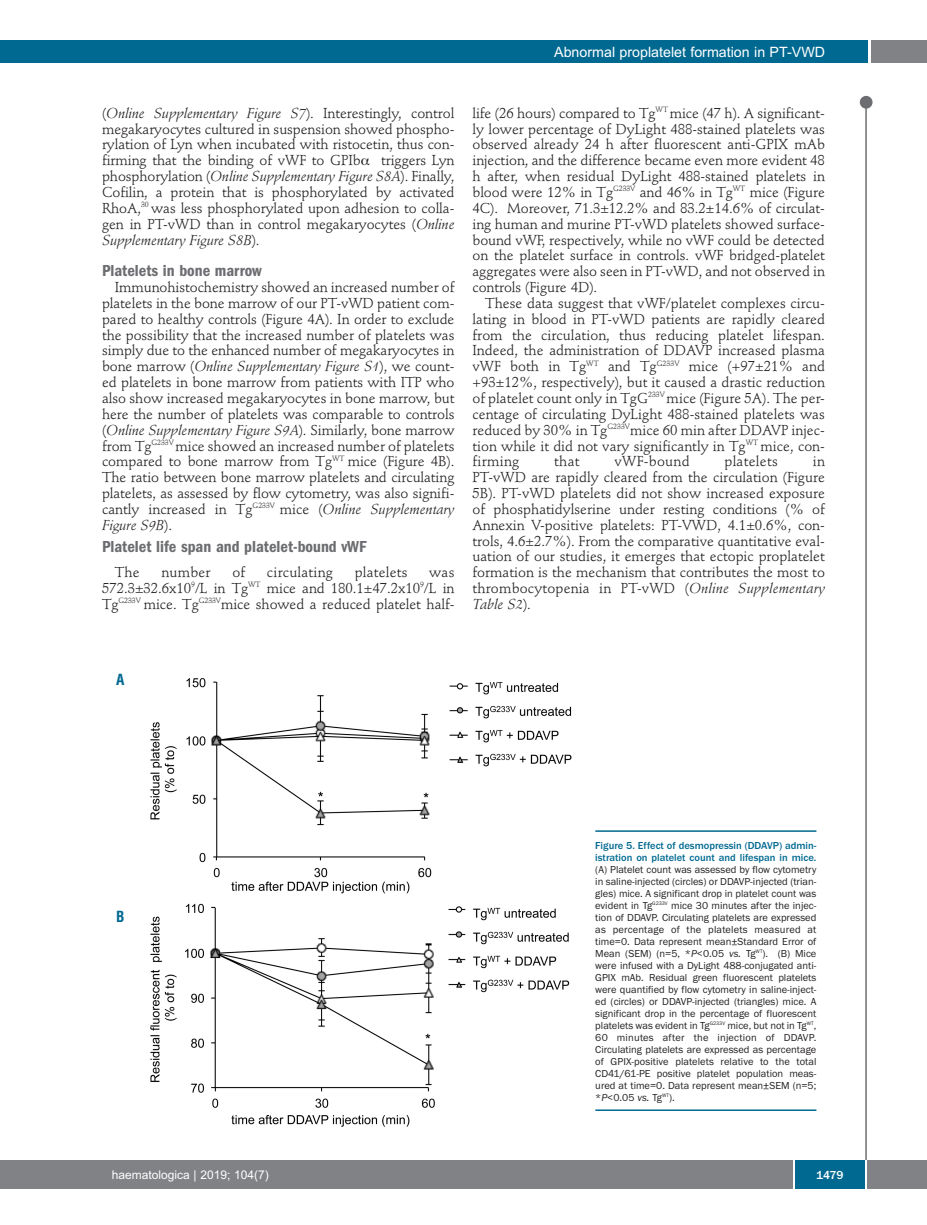
<style>
.page{position:relative;width:927px;height:1225px;background:#fff}
.page>*{position:absolute;margin:0;border:0;box-sizing:border-box;transform-origin:0 0}
.t1{font:600 condensed 16.5px "Franklin Gothic";color:#6c6d70}
.t2{font:700 condensed 15px "Helvetica";color:#006991}
.t3{font:14.25px/15.9px "Stempel Schneidler";letter-spacing:-.005em;color:#231f20;text-align:justify}
.t4{font:14.25px "Arial";color:#fff}
.t5{font:14.25px "Stempel Schneidler";letter-spacing:.015em;color:#231f20}
.t6{font:14.25px "Stempel Schneidler";letter-spacing:.02em;color:#231f20}
.t7{font:12px "Arial";color:#fff}
.t8{font:500 12px "Franklin Gothic";color:#fff}
.t9{font:10.5px/12px "Franklin Gothic";color:#231f20;text-align:justify}
.t10{font:500 10.5px/12px "Franklin Gothic";color:#006991}
.s1{font-style:italic}
</style>
<div class="page">
<div style="left:860px;top:96px;width:12px;height:13px;background:#6c6d70;border-radius:50%"></div>
<hr style="left:865px;top:98px;width:2px;height:1062px;background:#6c6d70">
<div style="left:871px;top:40px;width:56px;height:22px;background:#808285"></div>
<div style="left:18px;top:40px;width:849px;height:22px;background:#006991"></div>
<div style="left:17px;top:1160px;width:910px;height:28px;background:#808285"></div>
<div style="left:795px;top:1160px;width:70px;height:28px;background:#006991"></div>
<hr style="left:793px;top:1160px;width:2px;height:28px;background:#fff">
<hr style="left:865px;top:1160px;width:2px;height:28px;background:#fff">
<div style="left:0;top:40px;width:19px;height:22px;background:#006991"></div>
<div style="left:0;top:1160px;width:18px;height:28px;background:#808285"></div>
<img style="left:150px;top:678px;width:422px;height:449px">
<hr style="left:595px;top:830px;width:221px;height:2px;background:#006991">
<hr style="left:595px;top:1109px;width:221px;height:2px;background:#006991">
<p class="t4" style="left:554px;top:44px;width:272px">Abnormal proplatelet formation in PT-VWD</p>
<p class="t3" style="left:102px;top:106px;width:354px">(<span class="s1">Online Supplementary Figure S7</span>). Interestingly, control megakaryocytes cultured in suspension showed phospho&shy;rylation of Lyn when incubated with ristocetin, thus con&shy;firming that the binding of vWF to GPIb</p>
<p class="t3" style="left:102px;top:154px;width:354px;text-indent:279px">triggers Lyn phosphorylation (<span class="s1">Online Supplementary Figure S8A</span>). Finally, Cofilin, a protein that is phosphorylated by activated RhoA,<sup>30</sup> was less phosphorylated upon adhesion to colla&shy;gen in PT-vWD than in control megakaryocytes (<span class="s1">Online Supplementary Figure S8B</span>).</p>
<p class="t1" style="left:102px;top:265px;width:161px">Platelets in bone marrow</p>
<p class="t3" style="left:102px;top:280px;width:354px;text-indent:13px">Immunohistochemistry showed an increased number of platelets in the bone marrow of our PT-vWD patient com&shy;pared to healthy controls (Figure 4A). In order to exclude the possibility that the increased number of platelets was simply due to the enhanced number of megakaryocytes in bone marrow (<span class="s1">Online Supplementary Figure S1</span>), we count&shy;ed platelets in bone marrow from patients with ITP who also show increased megakaryocytes in bone marrow, but here the number of platelets was comparable to controls (<span class="s1">Online Supplementary Figure S9A</span>). Similarly, bone marrow from Tg<sup>G233V</sup> mice showed an increased number of platelets compared to bone marrow from Tg<sup>WT</sup> mice (Figure 4B).<br>The ratio between bone marrow platelets and circulating platelets, as assessed by flow cytometry, was also signifi&shy;cantly increased in Tg<sup>G233V</sup> mice (<span class="s1">Online Supplementary Figure S9B</span>).</p>
<p class="t1" style="left:102px;top:540px;width:266px">Platelet life span and platelet-bound vWF</p>
<p class="t3" style="left:115px;top:566px;width:26px">The</p>
<p class="t3" style="left:162px;top:566px;width:51px">number</p>
<p class="t3" style="left:232px;top:566px;width:14px">of</p>
<p class="t5" style="left:267px;top:566px;width:67px">circulating</p>
<p class="t5" style="left:355px;top:566px;width:54px">platelets</p>
<p class="t3" style="left:102px;top:566px;width:354px;text-indent:327px">was 572.3±32.6x10<sup>9</sup>/L in Tg<sup>WT</sup> mice and 180.1±47.2x10<sup>9</sup>/L in Tg<sup>G233V</sup> mice. Tg<sup>G233V</sup>mice showed a reduced platelet half-</p>
<p class="t3" style="left:472px;top:106px;width:354px">life (26 hours) compared to Tg<sup>WT</sup> mice (47 h). A significant&shy;ly lower percentage of DyLight 488-stained platelets was observed already 24 h after fluorescent anti-GPIX mAb injection, and the difference became even more evident 48 h after, when residual DyLight 488-stained platelets in blood were 12% in Tg<sup>G233V</sup> and 46% in Tg<sup>WT</sup> mice (Figure 4C). Moreover, 71.3±12.2% and 83.2±14.6% of circulat&shy;ing human and murine PT-vWD platelets showed surface&shy;bound vWF, respectively, while no vWF could be detected on the platelet surface in controls. vWF bridged-platelet aggregates were also seen in PT-vWD, and not observed in controls (Figure 4D).</p>
<p class="t3" style="left:472px;top:296px;width:354px;text-indent:13px">These data suggest that vWF/platelet complexes circu&shy;lating in blood in PT-vWD patients are rapidly cleared from the circulation, thus reducing platelet lifespan.<br>Indeed, the administration of DDAVP increased plasma vWF both in Tg<sup>WT</sup> and Tg<sup>G233V</sup> mice (+97±21% and +93±12%, respectively), but it caused a drastic reduction of platelet count only in TgG<sup>233V</sup> mice (Figure 5A). The per&shy;centage of circulating DyLight 488-stained platelets was reduced by 30% in Tg<sup>G233V</sup>mice 60 min after DDAVP injec&shy;tion while it did not vary significantly in Tg<sup>WT</sup> mice, con&shy;firming</p>
<p class="t3" style="left:554px;top:455px;width:27px">that</p>
<p class="t6" style="left:614px;top:455px;width:77px">vWF-bound</p>
<p class="t6" style="left:724px;top:455px;width:55px">platelets</p>
<p class="t3" style="left:472px;top:455px;width:354px;text-indent:340px">in PT-vWD are rapidly cleared from the circulation (Figure 5B). PT-vWD platelets did not show increased exposure of phosphatidylserine under resting conditions (% of Annexin V-positive platelets: PT-VWD, 4.1±0.6%, con&shy;trols, 4.6±2.7%). From the comparative quantitative eval&shy;uation of our studies, it emerges that ectopic proplatelet formation is the mechanism that contributes the most to thrombocytopenia in PT-vWD (<span class="s1">Online Supplementary Table S2</span>).</p>
<p class="t2" style="left:116px;top:671px;width:10px">A</p>
<p class="t2" style="left:116px;top:907px;width:10px">B</p>
<p class="t10" style="left:595px;top:839px;width:223px">Figure 5. Effect of desmopressin (DDAVP) admin&shy;istration on platelet count and lifespan in mice.</p>
<p class="t9" style="left:595px;top:863px;width:223px">(A) Platelet count was assessed by flow cytometry in saline-injected (circles) or DDAVP-injected (trian&shy;gles) mice. A significant drop in platelet count was evident in Tg<sup>G233V</sup> mice 30 minutes after the injec&shy;tion of DDAVP. Circulating platelets are expressed as percentage of the platelets measured at time=0. Data represent mean±Standard Error of Mean (SEM) (n=5, *<span class="s1">P</span>&lt;0.05 <span class="s1">vs.</span> Tg<sup>WT</sup>). (B) Mice were infused with a DyLight 488-conjugated anti-GPIX mAb. Residual green fluorescent platelets were quantified by flow cytometry in saline-inject&shy;ed (circles) or DDAVP-injected (triangles) mice. A significant drop in the percentage of fluorescent platelets was evident in Tg<sup>G233V</sup> mice, but not in Tg<sup>WT</sup>, 60 minutes after the injection of DDAVP.<br>Circulating platelets are expressed as percentage of GPIX-positive platelets relative to the total CD41/61-PE positive platelet population meas&shy;ured at time=0. Data represent mean±SEM (n=5; *<span class="s1">P</span>&lt;0.05 <span class="s1">vs.</span> Tg<sup>WT</sup>).</p>
<p class="t7" style="left:112px;top:1167px;width:158px">haematologica | 2019; 104(7)</p>
<p class="t8" style="left:816px;top:1167px;width:29px">1479</p>
</div>
